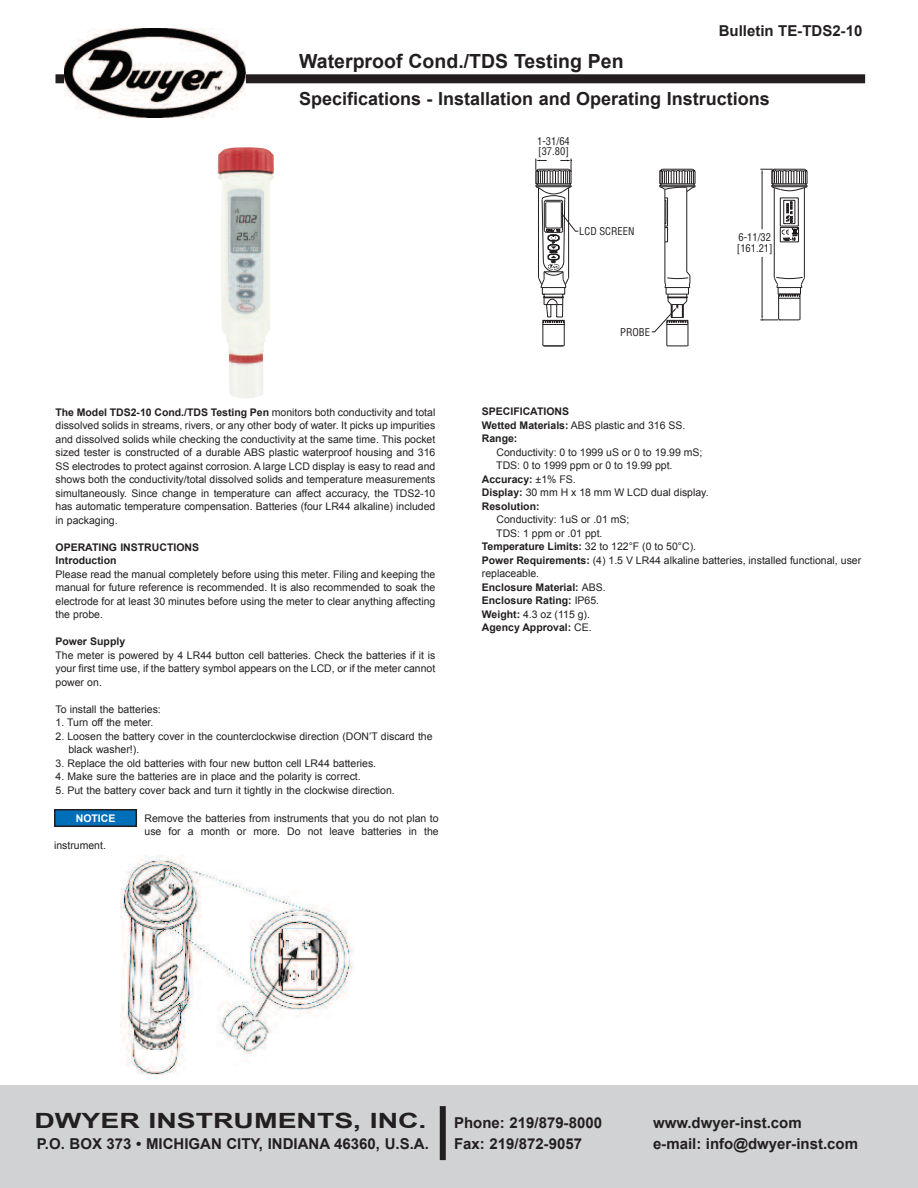
<style>
.page{position:relative;width:918px;height:1188px;background:#fff}
.page>*{position:absolute;margin:0;border:0;box-sizing:border-box;transform-origin:0 0}
.t1{font:700 21px "Arial";color:#231f20;scale:1.35 1}
.t2{font:700 19.5px "Arial";color:#231f20}
.t3{font:700 18px "Arial";color:#231f20}
.t4{font:700 15px "Arial";color:#231f20}
.t5{font:10.5px/13.5px "Arial";color:#231f20;text-align:justify}
.t6{font:700 10.5px/13.5px "Arial";color:#231f20}
.t7{font:condensed 10.5px/10.5px "Helvetica";color:#231f20}
.t8{font:700 10.5px "Arial";color:#fff}
.s1{font-weight:700}
.s2{font-weight:400}
</style>
<div class="page">
<div style="left:56px;top:74px;width:809px;height:9px;background:#231f20"></div>
<img style="left:65px;top:29px;width:180px;height:88px">
<div style="left:0;top:1086px;width:918px;height:102px;background:#d1d2d4"></div>
<div style="left:440px;top:1106px;width:6px;height:54px;background:#231f20"></div>
<img style="left:218px;top:147px;width:56px;height:251px">
<svg style="left:535px;top:159px;width:273px;height:188px"></svg>
<div style="left:55px;top:810px;width:81px;height:16px;background:#006fba"></div>
<div style="left:54px;top:809px;width:83px;height:18px;border:2px solid #231f20"></div>
<img style="left:120px;top:855px;width:234px;height:220px">
<h3 class="t4" style="left:719px;top:22px;width:145px">Bulletin TE-TDS2-10</h3>
<h2 class="t2" style="left:299px;top:51px;width:326px">Waterproof Cond./TDS Testing Pen</h2>
<h3 class="t3" style="left:299px;top:88px;width:472px">Specifications - Installation and Operating Instructions</h3>
<p class="t5" style="left:56px;top:405px;width:381px"><span class="s1">The Model TDS2-10 Cond./TDS Testing Pen</span> monitors both conductivity and total dissolved solids in streams, rivers, or any other body of water. It picks up impurities and dissolved solids while checking the conductivity at the same time. This pocket sized tester is constructed of a durable ABS plastic waterproof housing and 316<br>SS electrodes to protect against corrosion. A large LCD display is easy to read and shows both the conductivity/total dissolved solids and temperature measurements simultaneously. Since change in temperature can affect accuracy, the TDS2-10 has automatic temperature compensation. Batteries (four LR44 alkaline) included in packaging.</p>
<p class="t6" style="left:56px;top:540px;width:145px">OPERATING INSTRUCTIONS<br>Introduction</p>
<p class="t5" style="left:56px;top:567px;width:381px">Please read the manual completely before using this meter. Filing and keeping the manual for future reference is recommended. It is also recommended to soak the electrode for at least 30 minutes before using the meter to clear anything affecting the probe.</p>
<p class="t6" style="left:56px;top:635px;width:71px">Power Supply</p>
<p class="t5" style="left:56px;top:648px;width:381px">The meter is powered by 4 LR44 button cell batteries. Check the batteries if it is your first time use, if the battery symbol appears on the LCD, or if the meter cannot power on.</p>
<p class="t5" style="left:56px;top:702px;width:107px">To install the batteries:</p>
<p class="t5" style="left:56px;top:716px;width:99px">1. Turn off the meter.</p>
<p class="t5" style="left:68px;top:729px;width:366px;text-indent:-13px">2. Loosen the battery cover in the counterclockwise direction (DON’T discard the black washer!).</p>
<p class="t5" style="left:56px;top:756px;width:322px">3. Replace the old batteries with four new button cell LR44 batteries.</p>
<p class="t5" style="left:56px;top:770px;width:307px">4. Make sure the batteries are in place and the polarity is correct.</p>
<p class="t5" style="left:56px;top:783px;width:341px">5. Put the battery cover back and turn it tightly in the clockwise direction.</p>
<p class="t8" style="left:76px;top:812px;width:41px">NOTICE</p>
<p class="t5" style="left:54px;top:838px;width:53px">instrument.</p>
<p class="t5" style="left:145px;top:811px;width:296px">Remove the batteries from instruments that you do not plan to use for a month or more. Do not leave batteries in the</p>
<p class="t7" style="left:537px;top:136px;width:34px">1-31/64 [37.80]</p>
<p class="t7" style="left:579px;top:226px;width:57px">LCD SCREEN</p>
<p class="t7" style="left:620px;top:327px;width:31px">PROBE</p>
<p class="t7" style="left:737px;top:232px;width:37px">6-11/32 [161.21]</p>
<p class="t6" style="left:482px;top:405px;width:205px">SPECIFICATIONS<br>Wetted Materials: <span class="s2">ABS plastic and 316 SS.<br></span>Range:</p>
<p class="t5" style="left:496px;top:445px;width:208px">Conductivity: 0 to 1999 uS or 0 to 19.99 mS;</p>
<p class="t5" style="left:496px;top:459px;width:178px">TDS: 0 to 1999 ppm or 0 to 19.99 ppt.</p>
<p class="t6" style="left:482px;top:472px;width:95px">Accuracy: <span class="s2">±1% FS.</span></p>
<p class="t5" style="left:482px;top:486px;width:228px"><span class="s1">Display:</span> 30 mm H x 18 mm W LCD dual display.</p>
<p class="t6" style="left:482px;top:499px;width:59px">Resolution:</p>
<p class="t5" style="left:496px;top:513px;width:135px">Conductivity: 1uS or .01 mS;</p>
<p class="t5" style="left:496px;top:526px;width:108px">TDS: 1 ppm or .01 ppt.</p>
<p class="t5" style="left:482px;top:540px;width:216px"><span class="s1">Temperature Limits:</span> 32 to 122°F (0 to 50°C).</p>
<p class="t5" style="left:482px;top:553px;width:381px"><span class="s1">Power Requirements:</span> (4) 1.5 V LR44 alkaline batteries, installed functional, user</p>
<p class="t5" style="left:482px;top:567px;width:59px">replaceable.</p>
<p class="t6" style="left:482px;top:580px;width:125px">Enclosure Material: <span class="s2">ABS.</span></p>
<p class="t6" style="left:482px;top:594px;width:119px">Enclosure Rating: <span class="s2">IP65.</span></p>
<p class="t5" style="left:482px;top:607px;width:110px"><span class="s1">Weight:</span> 4.3 oz (115 g).</p>
<p class="t6" style="left:482px;top:621px;width:111px">Agency Approval: <span class="s2">CE.</span></p>
<h1 class="t1" style="left:34px;top:1109px;width:292px">DWYER INSTRUMENTS, INC.</h1>
<h3 class="t4" style="left:454px;top:1114px;width:149px">Phone: 219/879-8000</h3>
<h3 class="t4" style="left:653px;top:1114px;width:150px">www.dwyer-inst.com</h3>
<h3 class="t4" style="left:37px;top:1135px;width:394px">P.O. BOX 373 • MICHIGAN CITY, INDIANA 46360, U.S.A.</h3>
<h3 class="t4" style="left:454px;top:1135px;width:130px">Fax: 219/872-9057</h3>
<h3 class="t4" style="left:653px;top:1135px;width:207px">e-mail: info@dwyer-inst.com</h3>
</div>
